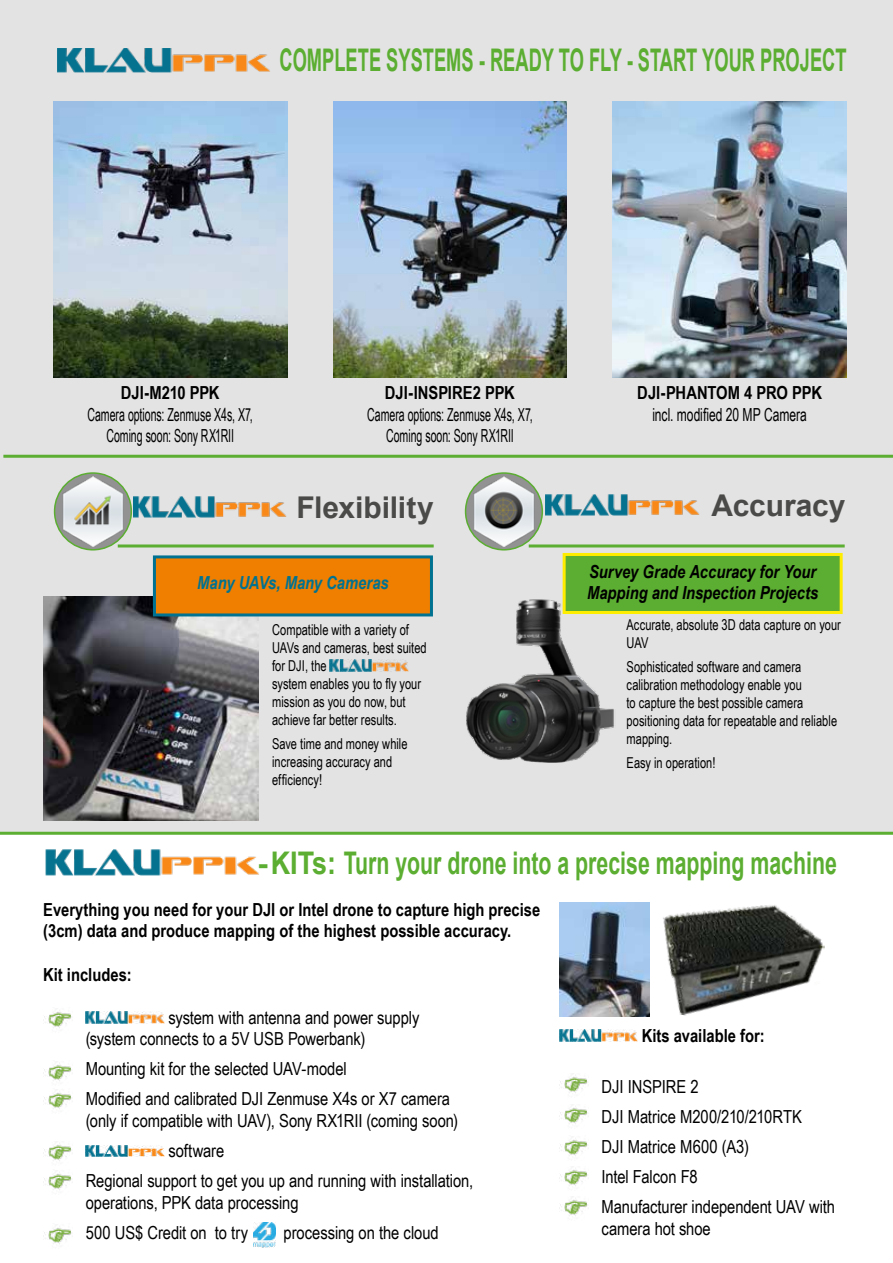
<style>
.page{position:relative;width:893px;height:1263px;background:#fff}
.page>*{position:absolute;margin:0;border:0;box-sizing:border-box;transform-origin:0 0}
.t1{font:700 31.2px "Arial";color:#5bae31}
.t2{font:700 31.2px "Arial";color:#5bae31;scale:.59 1}
.t3{font:700 30px "Arial";letter-spacing:-.005em;color:#4a4a49}
.t4{font:18px/30px "Arial Narrow";letter-spacing:-.005em;color:#000}
.t5{font:700 18px/21.6px "Arial Narrow";color:#000}
.t6{font:18px/21.6px "Arial Narrow";letter-spacing:-.005em;color:#000;text-align:center;scale:.72 1}
.t7{font:italic 700 18px/21.6px "Arial Narrow";color:#000}
.t8{font:18px "Arial Narrow";letter-spacing:-.005em;color:#000;scale:.82 1}
.t9{font:italic 700 18px "Arial Narrow";letter-spacing:-.005em;color:#007291}
.t10{font:15px/18px "Arial Narrow";letter-spacing:.005em;color:#000;scale:.9 1}
</style>
<div class="page">
<div style="left:0;top:0;width:893px;height:466px;background:#e3e3e3"></div>
<div style="left:0;top:458px;width:893px;height:375px;background:#e3e3e3"></div>
<hr style="left:3px;top:455px;width:890px;height:3px;background:#5bae31">
<svg style="left:466px;top:473px;width:76px;height:77px"></svg>
<div style="left:465px;top:472px;width:78px;height:78px;border:2px solid #5bae31;border-radius:50%"></div>
<img style="left:469px;top:477px;width:69px;height:69px">
<hr style="left:529px;top:544px;width:316px;height:3px;background:#5bae31">
<img style="left:466px;top:597px;width:148px;height:166px">
<div style="left:564px;top:554px;width:277px;height:58px;background:#5bae31"></div>
<div style="left:563px;top:553px;width:280px;height:61px;border:3px solid #ffed00"></div>
<svg style="left:55px;top:473px;width:76px;height:77px"></svg>
<div style="left:54px;top:472px;width:78px;height:78px;border:2px solid #5bae31;border-radius:50%"></div>
<img style="left:58px;top:477px;width:70px;height:69px">
<hr style="left:118px;top:544px;width:316px;height:3px;background:#5bae31">
<img style="left:330px;top:659px;width:78px;height:12px">
<img style="left:43px;top:597px;width:215px;height:224px">
<div style="left:154px;top:557px;width:277px;height:58px;background:#f07f00"></div>
<div style="left:153px;top:555px;width:280px;height:61px;border:3px solid #007291"></div>
<img style="left:57px;top:48px;width:213px;height:25px">
<img style="left:53px;top:101px;width:234px;height:277px">
<img style="left:333px;top:101px;width:234px;height:277px">
<img style="left:613px;top:101px;width:234px;height:277px">
<img style="left:45px;top:849px;width:214px;height:26px">
<img style="left:86px;top:1012px;width:78px;height:12px">
<img style="left:86px;top:1145px;width:78px;height:12px">
<img style="left:253px;top:1222px;width:23px;height:25px">
<img style="left:559px;top:1030px;width:79px;height:11px">
<img style="left:663px;top:905px;width:162px;height:111px">
<img style="left:559px;top:902px;width:90px;height:114px">
<img style="left:43px;top:1012px;width:29px;height:16px">
<img style="left:43px;top:1065px;width:29px;height:16px">
<img style="left:43px;top:1093px;width:29px;height:16px">
<img style="left:43px;top:1145px;width:29px;height:16px">
<img style="left:43px;top:1174px;width:29px;height:16px">
<img style="left:43px;top:1228px;width:29px;height:16px">
<img style="left:559px;top:1077px;width:29px;height:16px">
<img style="left:559px;top:1108px;width:29px;height:16px">
<img style="left:559px;top:1140px;width:29px;height:16px">
<img style="left:559px;top:1170px;width:29px;height:16px">
<img style="left:559px;top:1200px;width:29px;height:16px">
<hr style="left:0;top:832px;width:893px;height:3px;background:#5bae31">
<img style="left:133px;top:496px;width:153px;height:21px">
<img style="left:546px;top:495px;width:153px;height:21px">
<h1 class="t2" style="left:280px;top:38px;width:963px">COMPLETE SYSTEMS - READY TO FLY - START YOUR PROJECT</h1>
<p class="t5" style="left:121px;top:381px;width:100px">DJI-M210 PPK</p>
<p class="t6" style="left:88px;top:403px;width:231px">Camera options: Zenmuse X4s, X7,<br>Coming soon: Sony RX1RII</p>
<p class="t5" style="left:385px;top:381px;width:131px">DJI-INSPIRE2 PPK</p>
<p class="t6" style="left:367px;top:403px;width:231px">Camera options: Zenmuse X4s, X7,<br>Coming soon: Sony RX1RII</p>
<h2 class="t3" style="left:296px;top:486px;width:139px">Flexibility</h2>
<p class="t5" style="left:637px;top:381px;width:186px">DJI-PHANTOM 4 PRO PPK</p>
<p class="t8" style="left:652px;top:401px;width:190px">incl. modified 20 MP Camera</p>
<h2 class="t3" style="left:711px;top:485px;width:135px">Accuracy</h2>
<p class="t9" style="left:197px;top:569px;width:193px">Many UAVs, Many Cameras</p>
<p class="t10" style="left:272px;top:620px;width:173px">Compatible with a variety of<br>UAVs and cameras, best suited for DJI, the<br>system enables you to fly your mission as you do now, but achieve far better results.</p>
<p class="t10" style="left:272px;top:734px;width:152px">Save time and money while increasing accuracy and efficiency!</p>
<p class="t7" style="left:587px;top:560px;width:233px">Survey Grade Accuracy for Your<br>Mapping and Inspection Projects</p>
<p class="t10" style="left:627px;top:615px;width:240px">Accurate, absolute 3D data capture on your<br>UAV</p>
<p class="t10" style="left:627px;top:657px;width:235px">Sophisticated software and camera calibration methodology enable you<br>to capture the best possible camera positioning data for repeatable and reliable mapping.</p>
<p class="t10" style="left:627px;top:753px;width:100px">Easy in operation!</p>
<h1 class="t1" style="left:258px;top:840px;width:581px">-KITs: Turn your drone into a precise mapping machine</h1>
<p class="t5" style="left:43px;top:898px;width:499px">Everything you need for your DJI or Intel drone to capture high precise (3cm) data and produce mapping of the highest possible accuracy.</p>
<p class="t5" style="left:43px;top:962px;width:90px">Kit includes:</p>
<p class="t4" style="left:86px;top:1006px;width:335px;line-height:21.6px;text-indent:83px">system with antenna and power supply (system connects to a 5V USB Powerbank)</p>
<p class="t4" style="left:86px;top:1053px;width:366px">Mounting kit for the selected UAV-model<br>Modified and calibrated DJI Zenmuse X4s or X7 camera</p>
<p class="t4" style="left:86px;top:1105px;width:374px">(only if compatible with UAV), Sony RX1RII (coming soon)</p>
<p class="t4" style="left:168px;top:1135px;width:57px">software</p>
<p class="t4" style="left:86px;top:1165px;width:389px">Regional support to get you up and running with installation,</p>
<p class="t4" style="left:86px;top:1186px;width:214px">operations, PPK data processing<br>500 US$ Credit on to try</p>
<p class="t5" style="left:642px;top:1023px;width:125px">Kits available for:</p>
<p class="t4" style="left:601px;top:1071px;width:235px">DJI INSPIRE 2<br>DJI Matrice M200/210/210RTK<br>DJI Matrice M600 (A3)<br>Intel Falcon F8<br>Manufacturer independent UAV with</p>
<p class="t4" style="left:601px;top:1213px;width:111px">camera hot shoe</p>
<p class="t4" style="left:284px;top:1216px;width:157px">processing on the cloud</p>
</div>
